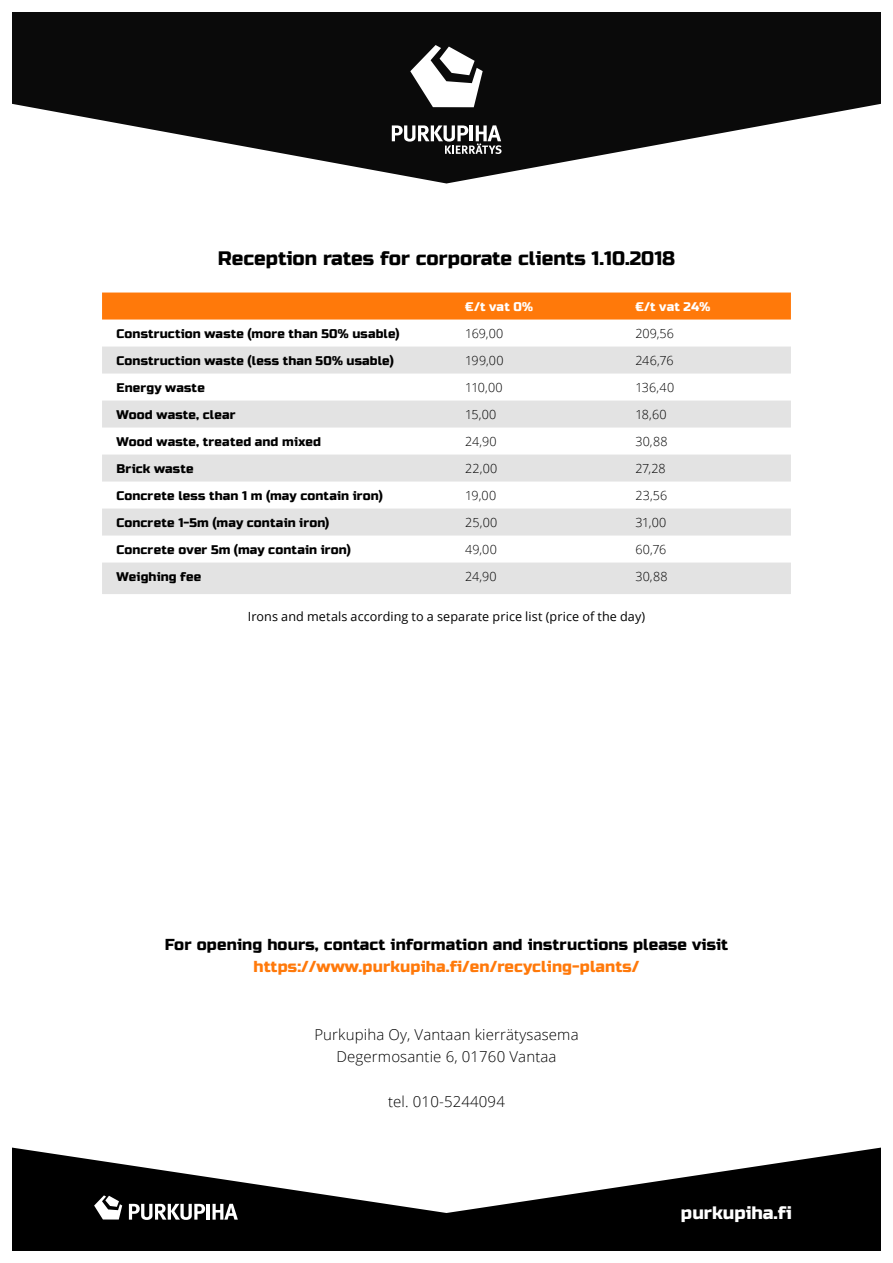
<style>
.page{position:relative;width:893px;height:1263px;background:#fff}
.page>*{position:absolute;margin:0;border:0;box-sizing:border-box;transform-origin:0 0}
.t1{font:19.5px "Russo One";color:#000}
.t2{font:18px "Russo One";color:#fff}
.t3{font:15.9px "Russo One";letter-spacing:.01em;color:#000}
.t4{font:15.9px "Russo One";letter-spacing:.01em;color:#ff790a}
.t5{font:300 15px/22.5px "Open Sans";letter-spacing:.01em;color:#000;text-align:center}
.t6{font:12.6px "Russo One";letter-spacing:.015em;color:#000}
.t7{font:300 12.6px "Open Sans";letter-spacing:.01em;color:#000}
.t8{font:12.6px "Open Sans";letter-spacing:.01em;color:#000}
.t9{font:12.6px "Russo One";letter-spacing:.02em;color:#fff}
</style>
<div class="page">
<svg style="left:13px;top:1147px;width:867px;height:103px;fill:#000"></svg>
<svg style="left:13px;top:13px;width:867px;height:170px;fill:#0a0a0a"></svg>
<svg style="left:410px;top:45px;width:73px;height:62px"></svg>
<svg style="left:392px;top:125px;width:109px;height:29px"></svg>
<svg style="left:94px;top:1195px;width:28px;height:24px"></svg>
<svg style="left:129px;top:1204px;width:76px;height:16px"></svg>
<hr style="left:207px;top:1204px;width:3px;height:15px;background:#fff">
<svg style="left:213px;top:1204px;width:25px;height:15px"></svg>
<svg style="left:102px;top:292px;width:689px;height:28px;background:#ff7d12"></svg>
<svg style="left:102px;top:346px;width:689px;height:248px;fill:#e3e3e3"></svg>
<h1 class="t1" style="left:218px;top:247px;width:459px">Reception rates for corporate clients 1.10.2018</h1>
<p class="t9" style="left:465px;top:299px;width:69px">€/t vat 0%</p>
<p class="t9" style="left:635px;top:299px;width:76px">€/t vat 24%</p>
<p class="t6" style="left:117px;top:326px;width:285px">Construction waste (more than 50% usable)</p>
<p class="t7" style="left:465px;top:324px;width:40px">169,00</p>
<p class="t7" style="left:635px;top:324px;width:40px">209,56</p>
<p class="t6" style="left:117px;top:353px;width:279px">Construction waste (less than 50% usable)</p>
<p class="t7" style="left:465px;top:351px;width:40px">199,00</p>
<p class="t7" style="left:635px;top:351px;width:40px">246,76</p>
<p class="t6" style="left:117px;top:380px;width:90px">Energy waste</p>
<p class="t7" style="left:465px;top:378px;width:39px">110,00</p>
<p class="t7" style="left:635px;top:378px;width:40px">136,40</p>
<p class="t6" style="left:117px;top:407px;width:120px">Wood waste, clear</p>
<p class="t7" style="left:465px;top:405px;width:33px">15,00</p>
<p class="t7" style="left:635px;top:405px;width:33px">18,60</p>
<p class="t6" style="left:117px;top:434px;width:206px">Wood waste, treated and mixed</p>
<p class="t7" style="left:465px;top:432px;width:33px">24,90</p>
<p class="t7" style="left:635px;top:432px;width:34px">30,88</p>
<p class="t6" style="left:117px;top:461px;width:79px">Brick waste</p>
<p class="t7" style="left:465px;top:459px;width:34px">22,00</p>
<p class="t7" style="left:635px;top:459px;width:32px">27,28</p>
<p class="t6" style="left:117px;top:488px;width:268px">Concrete less than 1 m (may contain iron)</p>
<p class="t7" style="left:465px;top:486px;width:32px">19,00</p>
<p class="t7" style="left:635px;top:486px;width:33px">23,56</p>
<p class="t6" style="left:117px;top:515px;width:214px">Concrete 1-5m (may contain iron)</p>
<p class="t7" style="left:465px;top:513px;width:34px">25,00</p>
<p class="t7" style="left:635px;top:513px;width:33px">31,00</p>
<p class="t6" style="left:117px;top:542px;width:236px">Concrete over 5m (may contain iron)</p>
<p class="t7" style="left:465px;top:540px;width:33px">49,00</p>
<p class="t7" style="left:635px;top:540px;width:33px">60,76</p>
<p class="t6" style="left:117px;top:569px;width:86px">Weighing fee</p>
<p class="t7" style="left:465px;top:567px;width:33px">24,90</p>
<p class="t7" style="left:635px;top:567px;width:34px">30,88</p>
<p class="t8" style="left:248px;top:608px;width:399px">Irons and metals according to a separate price list (price of the day)</p>
<p class="t3" style="left:165px;top:935px;width:565px">For opening hours, contact information and instructions please visit</p>
<p class="t4" style="left:254px;top:957px;width:387px">https://www.purkupiha.fi/en/recycling-plants/</p>
<p class="t5" style="left:314px;top:1022px;width:266px">Purkupiha Oy, Vantaan kierrätysasema<br>Degermosantie 6, 01760 Vantaa</p>
<p class="t5" style="left:388px;top:1090px;width:118px">tel. 010-5244094</p>
<h2 class="t2" style="left:681px;top:1202px;width:112px">purkupiha.fi</h2>
</div>
